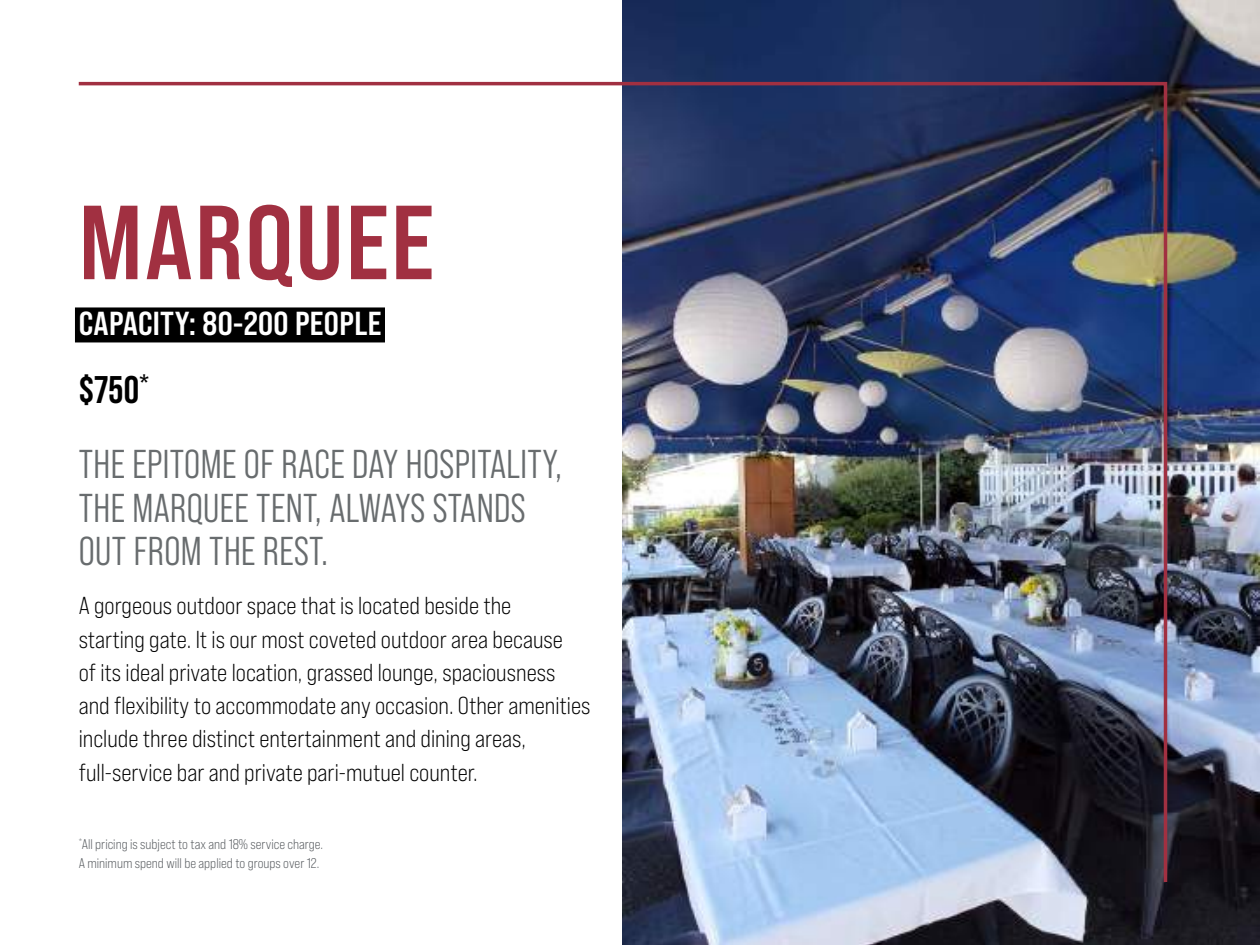
<style>
.page{position:relative;width:1260px;height:945px;background:#fff}
.page>*{position:absolute;margin:0;border:0;box-sizing:border-box;transform-origin:0 0}
.t1{font:105px "Bebas Neue Pro Sm E Bd";letter-spacing:.02em;color:#a13041}
.t2{font:40.25px/43.8px "Bebas Neue Pro Middle";letter-spacing:.01em;color:#686c6e}
.t3{font:700 38.5px "Bebas Neue Pro";color:#000}
.t4{font:33.25px "Bebas Neue Pro Sm E Bd";letter-spacing:.01em;color:#fff}
.t5{font:24.5px/33.2px "Bebas Neue Pro Sm E Bk";color:#000}
.t6{font:14px/19.2px "Bebas Neue Pro Sm E Bk";color:#52565a}
</style>
<div class="page">
<img style="left:622px;top:0;width:638px;height:945px">
<img style="left:75px;top:80px;width:1094px;height:806px">
<h1 class="t1" style="left:79px;top:180px;width:357px">MARQUEE</h1>
<h3 class="t4" style="left:79px;top:304px;width:304px">CAPACITY: 80-200 PEOPLE</h3>
<h3 class="t3" style="left:79px;top:367px;width:72px">$750<sup>*</sup></h3>
<h2 class="t2" style="left:79px;top:442px;width:485px">THE EPITOME OF RACE DAY HOSPITALITY,<br>THE MARQUEE TENT, ALWAYS STANDS<br>OUT FROM THE REST.</h2>
<p class="t5" style="left:79px;top:589px;width:513px">A gorgeous outdoor space that is located beside the<br>starting gate. It is our most coveted outdoor area because<br>of its ideal private location, grassed lounge, spaciousness and flexibility to accommodate any occasion. Other amenities include three distinct entertainment and dining areas, full-service bar and private pari-mutuel counter.</p>
<p class="t6" style="left:79px;top:834px;width:246px"><sup>*</sup>All pricing is subject to tax and 18% service charge.<br>A minimum spend will be applied to groups over 12.</p>
</div>
